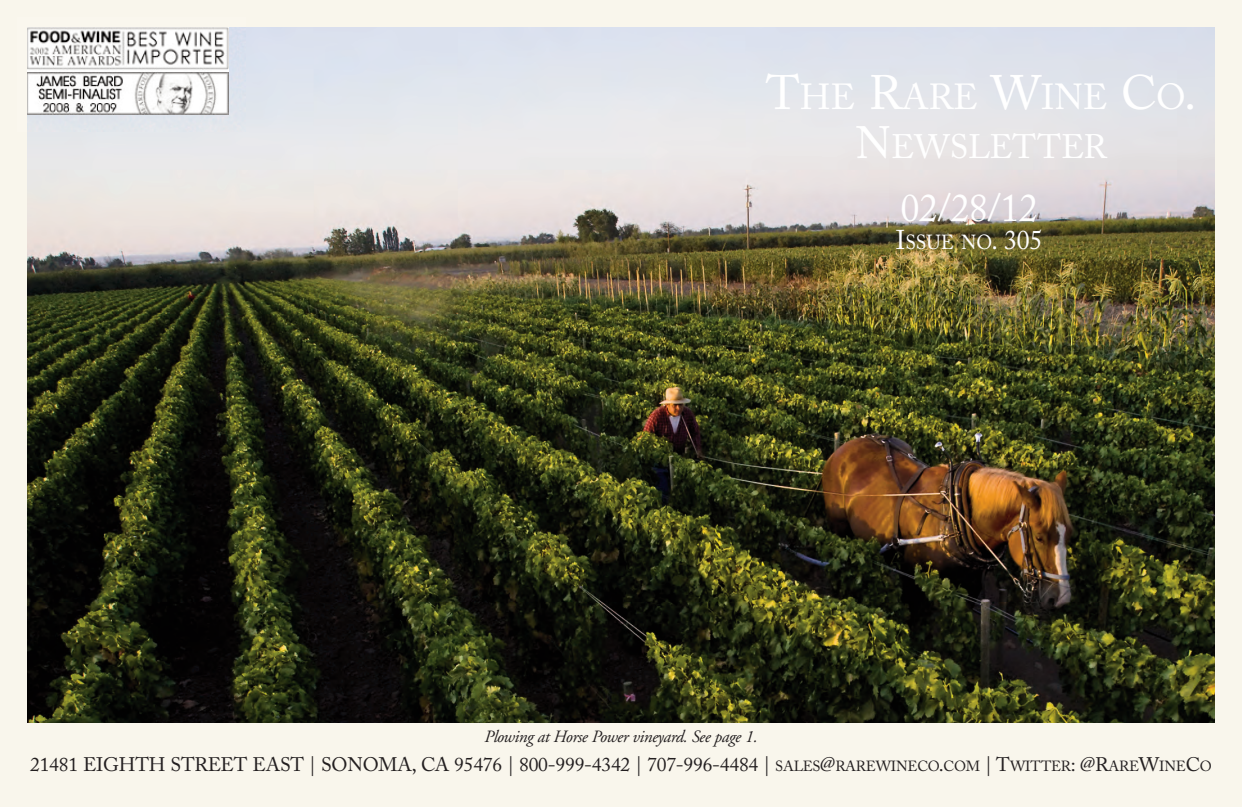
<style>
.page{position:relative;width:1242px;height:810px;background:#fff}
.page>*{position:absolute;margin:0;border:0;box-sizing:border-box;transform-origin:0 0}
.t1{font:39px "Adobe Caslon";color:#fff;scale:.95 1}
.t2{font:36px "Adobe Caslon";color:#fff}
.t3{font:33.75px "Adobe Caslon";color:#fff}
.t4{font:20.25px "Adobe Caslon";color:#fff;scale:.95 1}
.t5{font:19.5px "Adobe Caslon";letter-spacing:-.01em;color:#231f20}
.t6{font:italic 17.25px "Adobe Garamond";letter-spacing:-.025em;color:#231f20}
.s1{font-size:48px}
.s2{font-size:45px}
.s3{font-size:27px}
.s4{font-size:14.7px}
</style>
<div class="page">
<div style="left:0;top:0;width:1242px;height:807px;background:#f9f6ec"></div>
<img style="left:27px;top:27px;width:1188px;height:696px">
<img style="left:27px;top:27px;width:219px;height:105px">
<img style="left:27px;top:27px;width:201px;height:88px">
<h2 class="t2" style="left:766px;top:83px;width:432px"><span class="s1">T</span>HE <span class="s1">R</span>ARE <span class="s1">W</span>INE <span class="s1">C</span>O<span class="s1">.</span></h2>
<h3 class="t3" style="left:855px;top:135px;width:253px"><span class="s2">N</span>EWSLETTER</h3>
<h1 class="t1" style="left:901px;top:193px;width:146px">02/28/12</h1>
<p class="t4" style="left:896px;top:235px;width:156px"><span class="s3">I</span>SSUE NO<span class="s3">. 305</span></p>
<p class="t6" style="left:484px;top:730px;width:275px">Plowing at Horse Power vineyard. See page 1.</p>
<p class="t5" style="left:30px;top:757px;width:1183px">21481 EIGHTH STREET EAST | SONOMA, CA 95476 | 800-999-4342 | 707-996-4484 | <span class="s4">SALES</span>@<span class="s4">RAREWINECO</span>.<span class="s4">COM</span> | T<span class="s4">WITTER</span>: @R<span class="s4">ARE</span>W<span class="s4">INE</span>C<span class="s4">O</span></p>
</div>
